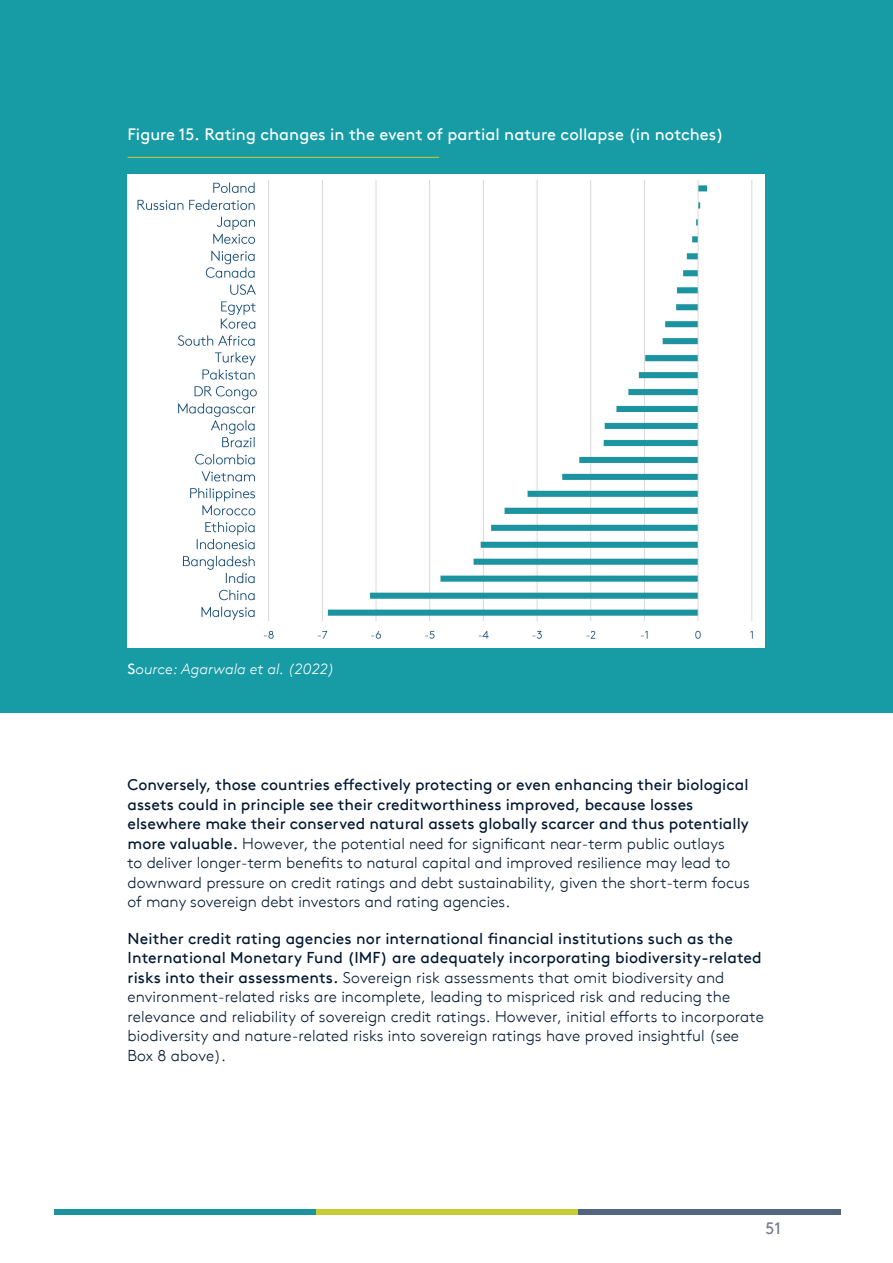
<style>
.page{position:relative;width:893px;height:1263px;background:#fff}
.page>*{position:absolute;margin:0;border:0;box-sizing:border-box;transform-origin:0 0}
.Figure_heading{font:16.5px "Brown TT";color:#fff}
.t1{font:16.5px "Brown TT";color:#787a91}
.Body_text{font:300 15.75px/19.5px "Brown TT";color:#001731}
.Figure_notes{font:italic 300 15px "Brown TT";color:#fff}
.s1{font-weight:400;font-style:normal}
.s2{font-weight:400}
</style>
<div class="page">
<div style="left:54px;top:1209px;width:262px;height:5px;background:#1b94a0"></div>
<div style="left:316px;top:1209px;width:262px;height:5px;background:#c6cc32"></div>
<div style="left:578px;top:1209px;width:263px;height:5px;background:#51667c"></div>
<div style="left:0;top:0;width:893px;height:712px;background:#179ca5"></div>
<img style="left:128px;top:174px;width:636px;height:474px">
<hr style="left:128px;top:157px;width:311px;height:1px;background:#c6cc32">
<p class="Figure_heading" style="left:128px;top:125px;width:598px">Figure 15. Rating changes in the event of partial nature collapse (in notches)</p>
<p class="Figure_notes" style="left:128px;top:660px;width:208px"><span class="s1">S</span>ource: Agarwala et al. (2022)</p>
<p class="Body_text" style="left:128px;top:775px;width:624px"><span class="s2">Conversely, those countries effectively protecting or even enhancing their biological assets could in principle see their creditworthiness improved, because losses elsewhere make their conserved natural assets globally scarcer and thus potentially more valuable.</span> However, the potential need for significant near-term public outlays<br>to deliver longer-term benefits to natural capital and improved resilience may lead to downward pressure on credit ratings and debt sustainability, given the short-term focus of many sovereign debt investors and rating agencies.</p>
<p class="Body_text" style="left:128px;top:929px;width:638px"><span class="s2">Neither credit rating agencies nor international financial institutions such as the International Monetary Fund (IMF) are adequately incorporating biodiversity-related risks into their assessments.</span> Sovereign risk assessments that omit biodiversity and environment-related risks are incomplete, leading to mispriced risk and reducing the relevance and reliability of sovereign credit ratings. However, initial efforts to incorporate biodiversity and nature-related risks into sovereign ratings have proved insightful (see Box 8 above).</p>
<p class="t1" style="left:765px;top:1218px;width:17px">51</p>
</div>
